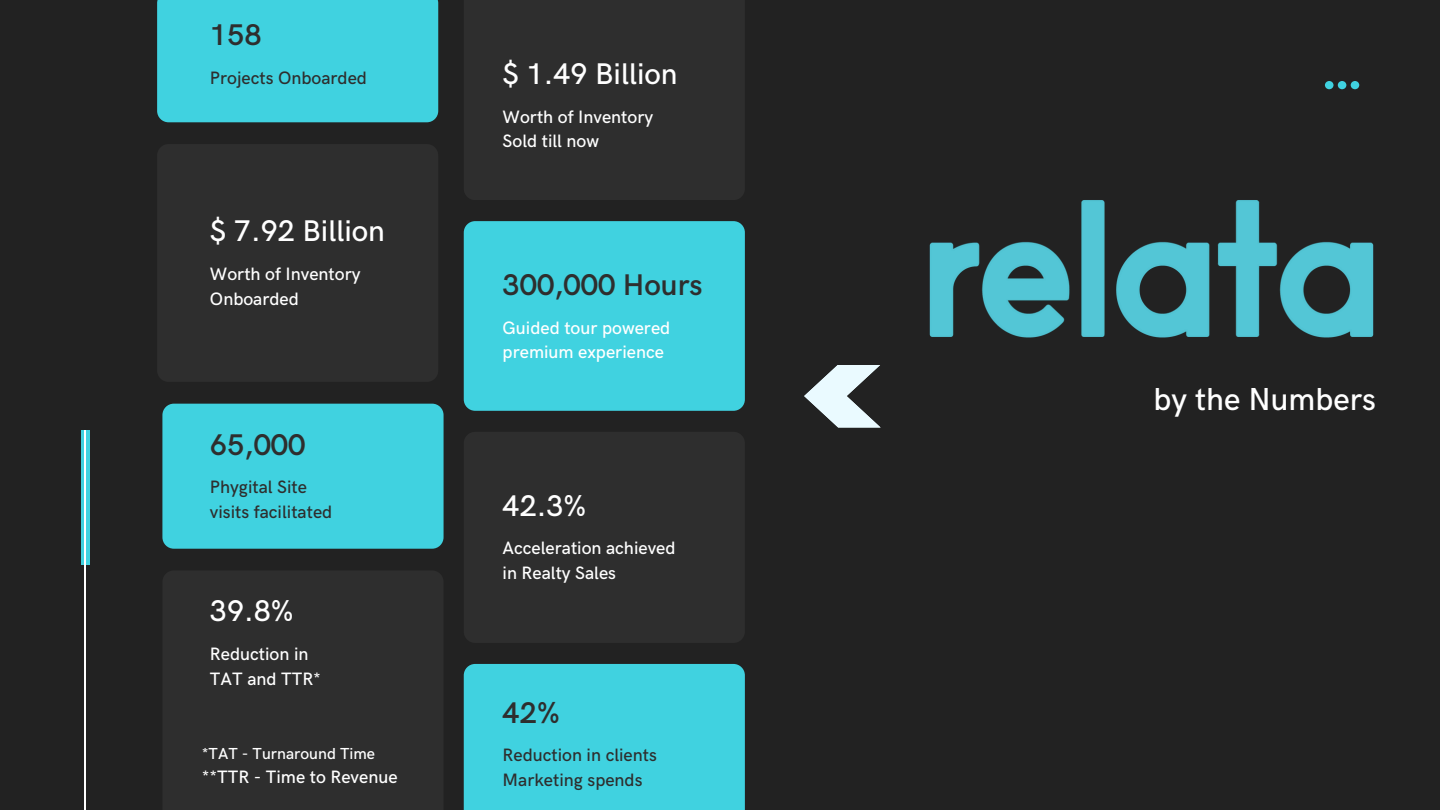
<style>
.page{position:relative;width:1440px;height:810px;background:#222}
.page>*{position:absolute;margin:0;border:0;box-sizing:border-box;transform-origin:0 0}
.t1{font:500 31.9px "HK Grotesk";color:#fff}
.t2{font:500 30px "HK Grotesk";color:#fff}
.t3{font:600 30px "HK Grotesk";color:#2e2e2e}
.t4{font:500 18px/24.9px "HK Grotesk";color:#fff}
.t5{font:500 18px/24.9px "HK Grotesk";color:#2e2e2e}
.t6{font:500 16px "HK Grotesk";color:#fff}
</style>
<div class="page">
<svg style="left:81px;top:430px;width:9px;height:135px"></svg>
<hr style="left:85px;top:430px;width:1px;height:380px;background:#fff">
<svg style="left:1325px;top:81px;width:34px;height:8px"></svg>
<div style="left:157px;top:0;width:281px;height:122px;background:#40d2e0"></div>
<div style="left:157px;top:144px;width:281px;height:238px;background:#2e2e2e;border-radius:11px"></div>
<div style="left:464px;top:221px;width:281px;height:190px;background:#40d2e0;border-radius:11px"></div>
<div style="left:464px;top:0;width:280px;height:200px;background:#2e2e2e"></div>
<div style="left:162px;top:404px;width:282px;height:145px;background:#40d2e0;border-radius:11px"></div>
<div style="left:464px;top:432px;width:281px;height:211px;background:#2e2e2e;border-radius:11px"></div>
<div style="left:163px;top:571px;width:280px;height:239px;background:#2e2e2e"></div>
<div style="left:464px;top:664px;width:281px;height:146px;background:#40d2e0"></div>
<img style="left:929px;top:200px;width:445px;height:138px">
<svg style="left:804px;top:365px;width:77px;height:63px"></svg>
<p class="t3" style="left:210px;top:18px;width:53px">158</p>
<p class="t5" style="left:210px;top:66px;width:159px">Projects Onboarded</p>
<p class="t2" style="left:503px;top:57px;width:176px">$ 1.49 Billion</p>
<p class="t4" style="left:503px;top:105px;width:152px">Worth of Inventory<br>Sold till now</p>
<p class="t2" style="left:210px;top:214px;width:176px">$ 7.92 Billion</p>
<p class="t4" style="left:210px;top:262px;width:152px">Worth of Inventory<br>Onboarded</p>
<p class="t3" style="left:503px;top:268px;width:202px">300,000 Hours</p>
<p class="t4" style="left:503px;top:316px;width:169px">Guided tour powered premium experience</p>
<p class="t3" style="left:210px;top:428px;width:97px">65,000</p>
<p class="t5" style="left:210px;top:475px;width:124px">Phygital Site visits facilitated</p>
<p class="t2" style="left:210px;top:594px;width:85px">39.8%</p>
<p class="t4" style="left:210px;top:642px;width:113px">Reduction in<br>TAT and TTR*</p>
<p class="t6" style="left:202px;top:745px;width:175px">*TAT - Turnaround Time</p>
<p class="t4" style="left:202px;top:766px;width:197px">**TTR - Time to Revenue</p>
<p class="t2" style="left:503px;top:489px;width:85px">42.3%</p>
<p class="t4" style="left:503px;top:536px;width:174px">Acceleration achieved in Realty Sales</p>
<p class="t3" style="left:503px;top:696px;width:59px">42%</p>
<p class="t5" style="left:503px;top:743px;width:156px">Reduction in clients<br>Marketing spends</p>
<p class="t1" style="left:1154px;top:382px;width:224px">by the Numbers</p>
</div>
